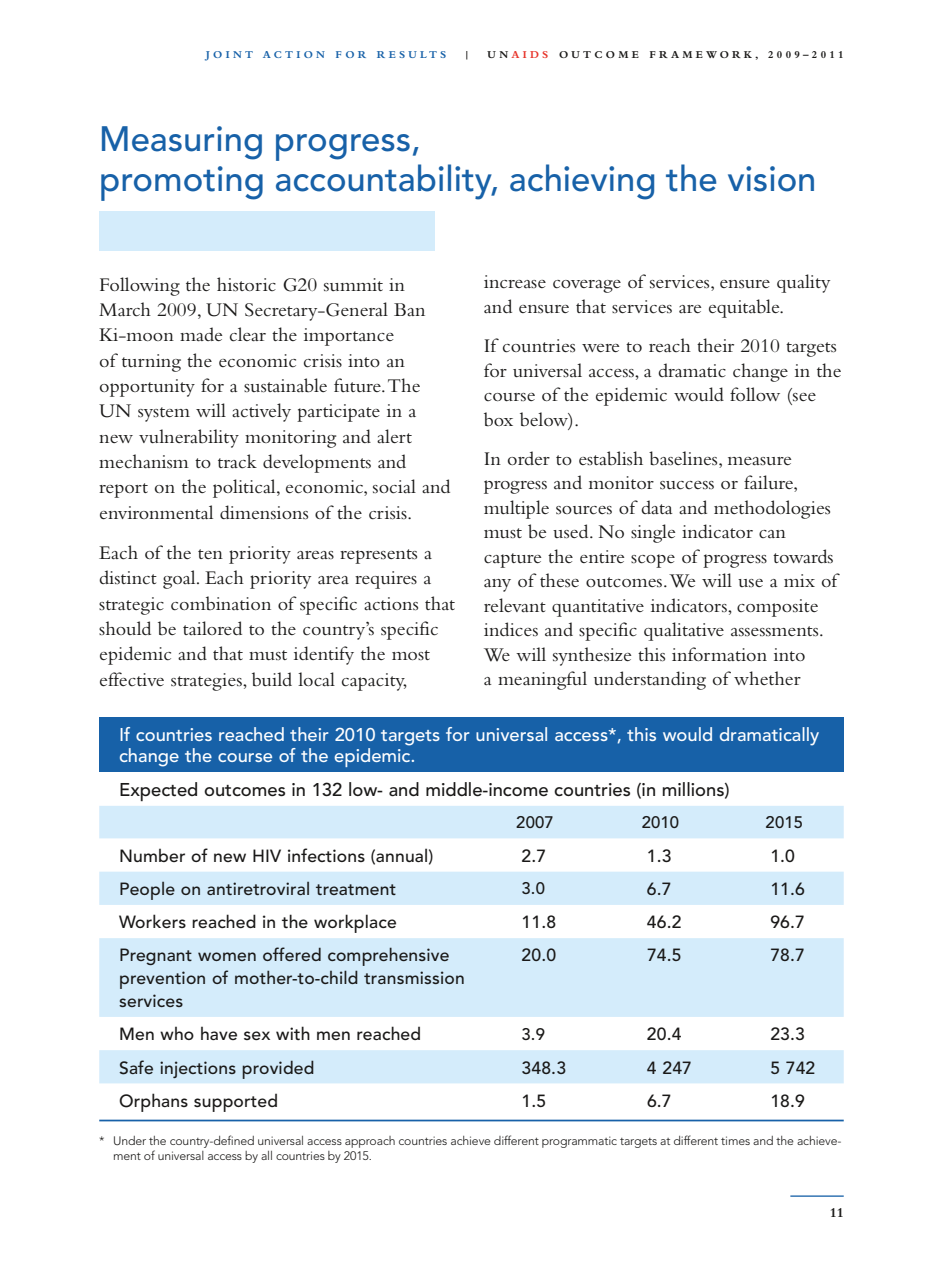
<style>
.page{position:relative;width:943px;height:1265px;background:#fff}
.page>*{position:absolute;margin:0;border:0;box-sizing:border-box;transform-origin:0 0}
.t1{font:500 35px/40.2px "Avenir";color:#1761a8}
.t2{font:20.12px/25.4px "Bembo";color:#1a1918}
.t3{font:500 18.38px/21px "Avenir";color:#fff}
.t4{font:500 18.38px "Avenir";color:#1a1918}
.t5{font:500 17.5px/22.8px "Avenir";letter-spacing:.01em;color:#1a1918}
.t6{font:500 16.62px "Avenir";letter-spacing:.01em;color:#1a1918}
.t7{font:700 14px "Bembo";color:#1a1918}
.t8{font:300 12.25px/14.7px "Avenir";letter-spacing:-.01em;color:#1a1918}
.t9{font:700 10.85px "Bembo";letter-spacing:.3em;color:#1a1918}
.t10{font:700 10.85px "Bembo";letter-spacing:.3em;color:#1761a8}
.s1{color:#e73329}
</style>
<div class="page">
<hr style="left:790px;top:1195px;width:53px;height:2px;background:#1761a8">
<div style="left:99px;top:211px;width:335px;height:40px;background:#d4ecfb"></div>
<div style="left:99px;top:717px;width:744px;height:55px;background:#1761a8"></div>
<svg style="left:99px;top:806px;width:744px;height:277px;fill:#d4ecfb"></svg>
<hr style="left:99px;top:1120px;width:744px;height:1px;background:#1761a8">
<p class="t10" style="left:206px;top:49px;width:242px">JOINT ACTION FOR RESULTS</p>
<p class="t9" style="left:464px;top:49px;width:8px">|</p>
<p class="t9" style="left:487px;top:49px;width:357px">UN<span class="s1">AIDS</span> OUTCOME FRAMEWORK, 2009–2011</p>
<h1 class="t1" style="left:99px;top:119px;width:718px">Measuring progress,<br>promoting accountability, achieving the vision</h1>
<p class="t2" style="left:484px;top:269px;width:348px;line-height:24.5px">increase coverage of services, ensure quality and ensure that services are equitable.</p>
<p class="t2" style="left:484px;top:333px;width:359px;line-height:24.5px">If countries were to reach their 2010 targets for universal access, a dramatic change in the course of the epidemic would follow (see box below).</p>
<p class="t2" style="left:484px;top:446px;width:354px;line-height:24.5px">In order to establish baselines, measure progress and monitor success or failure, multiple sources of data and methodologies must be used. No single indicator can capture the entire scope of progress towards any of these outcomes. We will use a mix of relevant quantitative indicators, composite indices and specific qualitative assessments.<br>We will synthesize this information into<br>a meaningful understanding of whether</p>
<p class="t2" style="left:99px;top:271px;width:353px">Following the historic G20 summit in March 2009, UN Secretary-General Ban Ki-moon made clear the importance<br>of turning the economic crisis into an opportunity for a sustainable future. The UN system will actively participate in a new vulnerability monitoring and alert mechanism to track developments and report on the political, economic, social and environmental dimensions of the crisis.</p>
<p class="t2" style="left:99px;top:540px;width:357px">Each of the ten priority areas represents a distinct goal. Each priority area requires a strategic combination of specific actions that should be tailored to the country’s specific epidemic and that must identify the most effective strategies, build local capacity,</p>
<p class="t3" style="left:119px;top:725px;width:701px">If countries reached their 2010 targets for universal access*, this would dramatically change the course of the epidemic.</p>
<p class="t4" style="left:119px;top:779px;width:612px">Expected outcomes in 132 low- and middle-income countries (in millions)</p>
<p class="t6" style="left:516px;top:813px;width:39px">2007</p>
<p class="t6" style="left:641px;top:813px;width:39px">2010</p>
<p class="t6" style="left:765px;top:813px;width:39px">2015</p>
<p class="t5" style="left:119px;top:845px;width:316px">Number of new HIV infections (annual)</p>
<p class="t5" style="left:521px;top:845px;width:26px">2.7</p>
<p class="t5" style="left:647px;top:845px;width:26px">1.3</p>
<p class="t5" style="left:770px;top:845px;width:26px">1.0</p>
<p class="t5" style="left:119px;top:878px;width:278px">People on antiretroviral treatment</p>
<p class="t6" style="left:521px;top:879px;width:25px">3.0</p>
<p class="t5" style="left:647px;top:878px;width:26px">6.7</p>
<p class="t5" style="left:770px;top:878px;width:36px">11.6</p>
<p class="t5" style="left:119px;top:911px;width:279px">Workers reached in the workplace</p>
<p class="t5" style="left:521px;top:911px;width:36px">11.8</p>
<p class="t5" style="left:647px;top:911px;width:36px">46.2</p>
<p class="t5" style="left:770px;top:911px;width:36px">96.7</p>
<p class="t5" style="left:119px;top:944px;width:347px">Pregnant women offered comprehensive prevention of mother-to-child transmission services</p>
<p class="t5" style="left:521px;top:944px;width:36px">20.0</p>
<p class="t5" style="left:647px;top:944px;width:36px">74.5</p>
<p class="t5" style="left:770px;top:944px;width:36px">78.7</p>
<p class="t5" style="left:119px;top:1023px;width:303px">Men who have sex with men reached</p>
<p class="t6" style="left:521px;top:1024px;width:25px">3.9</p>
<p class="t5" style="left:647px;top:1023px;width:36px">20.4</p>
<p class="t5" style="left:770px;top:1023px;width:36px">23.3</p>
<p class="t5" style="left:119px;top:1056px;width:197px">Safe injections provided</p>
<p class="t5" style="left:521px;top:1056px;width:46px">348.3</p>
<p class="t5" style="left:647px;top:1056px;width:46px">4 247</p>
<p class="t5" style="left:770px;top:1056px;width:46px">5 742</p>
<p class="t5" style="left:119px;top:1090px;width:160px">Orphans supported</p>
<p class="t5" style="left:521px;top:1090px;width:26px">1.5</p>
<p class="t5" style="left:647px;top:1090px;width:26px">6.7</p>
<p class="t5" style="left:770px;top:1090px;width:36px">18.9</p>
<p class="t8" style="left:113px;top:1134px;width:729px;text-indent:-14px">* Under the country-defined universal access approach countries achieve different programmatic targets at different times and the achieve&shy;ment of universal access by all countries by 2015.</p>
<p class="t7" style="left:829px;top:1204px;width:15px">11</p>
</div>
